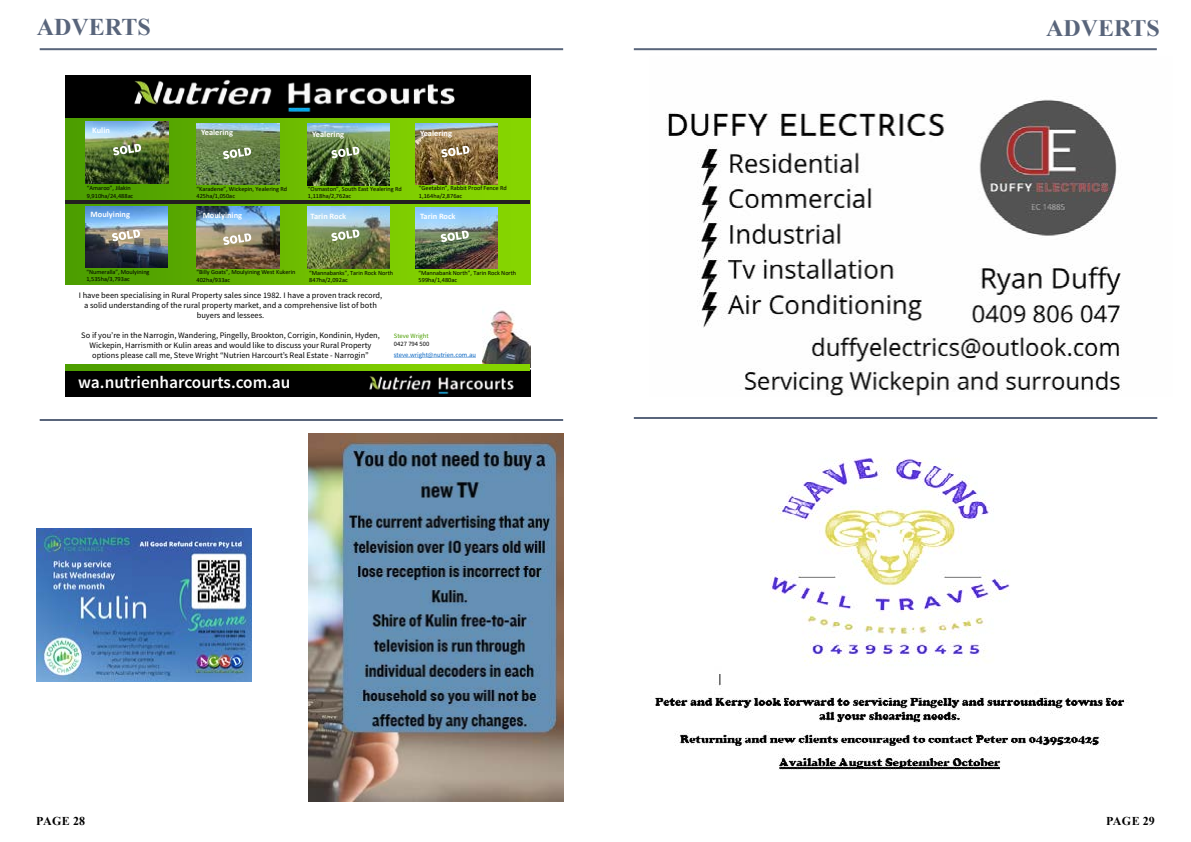
<style>
.page{position:relative;width:1191px;height:842px;background:#fff}
.page>*{position:absolute;margin:0;border:0;box-sizing:border-box;transform-origin:0 0}
.t1{font:700 24px "Times New Roman";color:#59657b}
.t2{font:600 17.2px "Source Sans Pro";color:#fff}
.t3{font:700 12px "Times New Roman";letter-spacing:.015em;color:#000}
.t4{font:8.4px/10px "Source Sans Pro";color:#000;text-align:center}
.t5{font:700 8.4px "Calibri";color:#fff}
.t6{font:6.6px "Source Sans Pro";color:#0563c1}
.t7{font:6.6px "Source Sans Pro";color:#4c9e00}
.t8{font:6.6px "Source Sans Pro";letter-spacing:.005em;color:#000}
.t9{font:6.3px/7.5px "Calibri";color:#000}
</style>
<div class="page">
<hr style="left:40px;top:48px;width:523px;height:2px;background:#59657b">
<hr style="left:40px;top:419px;width:523px;height:2px;background:#59657b">
<hr style="left:634px;top:48px;width:522px;height:2px;background:#59657b">
<hr style="left:634px;top:417px;width:523px;height:2px;background:#59657b">
<img style="left:654px;top:458px;width:473px;height:312px">
<img style="left:665px;top:99px;width:457px;height:298px">
<img style="left:36px;top:529px;width:215px;height:152px">
<img style="left:483px;top:310px;width:47px;height:54px">
<svg style="left:65px;top:118px;width:465px;height:167px;background:#6bb902"></svg>
<div style="left:65px;top:75px;width:465px;height:43px;background:#000"></div>
<img style="left:134px;top:79px;width:321px;height:33px">
<div style="left:65px;top:370px;width:279px;height:27px;background:#000"></div>
<img style="left:344px;top:364px;width:186px;height:33px">
<svg style="left:65px;top:364px;width:464px;height:6px;background:#6bba00"></svg>
<svg style="left:394px;top:357px;width:82px;height:1px"></svg>
<img style="left:86px;top:121px;width:82px;height:62px">
<hr style="left:65px;top:200px;width:464px;height:4px;background:#231f20">
<img style="left:197px;top:123px;width:82px;height:62px">
<img style="left:307px;top:124px;width:82px;height:61px">
<img style="left:415px;top:123px;width:83px;height:62px">
<img style="left:85px;top:206px;width:83px;height:62px">
<img style="left:197px;top:207px;width:82px;height:61px">
<img style="left:307px;top:206px;width:82px;height:62px">
<img style="left:415px;top:207px;width:83px;height:62px">
<svg style="left:113px;top:144px;width:28px;height:11px"></svg>
<svg style="left:223px;top:147px;width:28px;height:12px"></svg>
<svg style="left:331px;top:147px;width:28px;height:11px"></svg>
<svg style="left:441px;top:146px;width:28px;height:11px"></svg>
<svg style="left:112px;top:230px;width:28px;height:11px"></svg>
<svg style="left:223px;top:233px;width:28px;height:12px"></svg>
<svg style="left:331px;top:229px;width:28px;height:12px"></svg>
<svg style="left:440px;top:230px;width:29px;height:12px"></svg>
<img style="left:308px;top:433px;width:255px;height:368px">
<h1 class="t1" style="left:37px;top:10px;width:115px">ADVERTS</h1>
<h1 class="t1" style="left:1046px;top:11px;width:115px">ADVERTS</h1>
<p class="t5" style="left:92px;top:124px;width:19px">Kulin</p>
<p class="t9" style="left:87px;top:184px;width:48px">“Amaroo”, Jilakin<br>9,910ha/24,488ac</p>
<p class="t5" style="left:201px;top:127px;width:33px">Yealering</p>
<p class="t5" style="left:312px;top:128px;width:33px">Yealering</p>
<p class="t5" style="left:420px;top:127px;width:33px">Yealering</p>
<p class="t9" style="left:196px;top:185px;width:92px">“Karadene”, Wickepin, Yealering Rd<br>425ha/1,050ac</p>
<p class="t9" style="left:308px;top:185px;width:95px">“Osmaston”, South East Yealering Rd<br>1,118ha/2,762ac</p>
<p class="t9" style="left:419px;top:184px;width:89px">“Geetabin”, Rabbit Proof Fence Rd<br>1,164ha/2,876ac</p>
<p class="t5" style="left:91px;top:208px;width:41px">Moulyining</p>
<p class="t5" style="left:203px;top:209px;width:41px">Moulyining</p>
<p class="t5" style="left:311px;top:210px;width:37px">Tarin Rock</p>
<p class="t5" style="left:420px;top:210px;width:37px">Tarin Rock</p>
<p class="t9" style="left:86px;top:268px;width:65px">“Numeralla”, Moulyining<br>1,535ha/3,793ac</p>
<p class="t9" style="left:196px;top:268px;width:101px">“Billy Goats”, Moulyining West Kukerin<br>402ha/933ac</p>
<p class="t9" style="left:309px;top:269px;width:85px">“Mannabanks”, Tarin Rock North<br>847ha/2,092ac</p>
<p class="t9" style="left:418px;top:268px;width:99px">“Mannabank North”, Tarin Rock North<br>599ha/1,480ac</p>
<p class="t4" style="left:79px;top:291px;width:305px">I have been specialising in Rural Property sales since 1982. I have a proven track record, a solid understanding of the rural property market, and a comprehensive list of both buyers and lessees.</p>
<p class="t4" style="left:81px;top:331px;width:300px">So if you’re in the Narrogin, Wandering, Pingelly, Brookton, Corrigin, Kondinin, Hyden,<br>Wickepin, Harrismith or Kulin areas and would like to discuss your Rural Property options please call me, Steve Wright “Nutrien Harcourt’s Real Estate - Narrogin”</p>
<p class="t7" style="left:394px;top:332px;width:36px">Steve Wright</p>
<p class="t8" style="left:394px;top:340px;width:37px">0427 794 500</p>
<p class="t6" style="left:394px;top:351px;width:84px">steve.wright@nutrien.com.au</p>
<h2 class="t2" style="left:78px;top:372px;width:214px">wa.nutrienharcourts.com.au</h2>
<h3 class="t3" style="left:36px;top:813px;width:50px">PAGE 28</h3>
<h3 class="t3" style="left:1106px;top:813px;width:50px">PAGE 29</h3>
</div>
